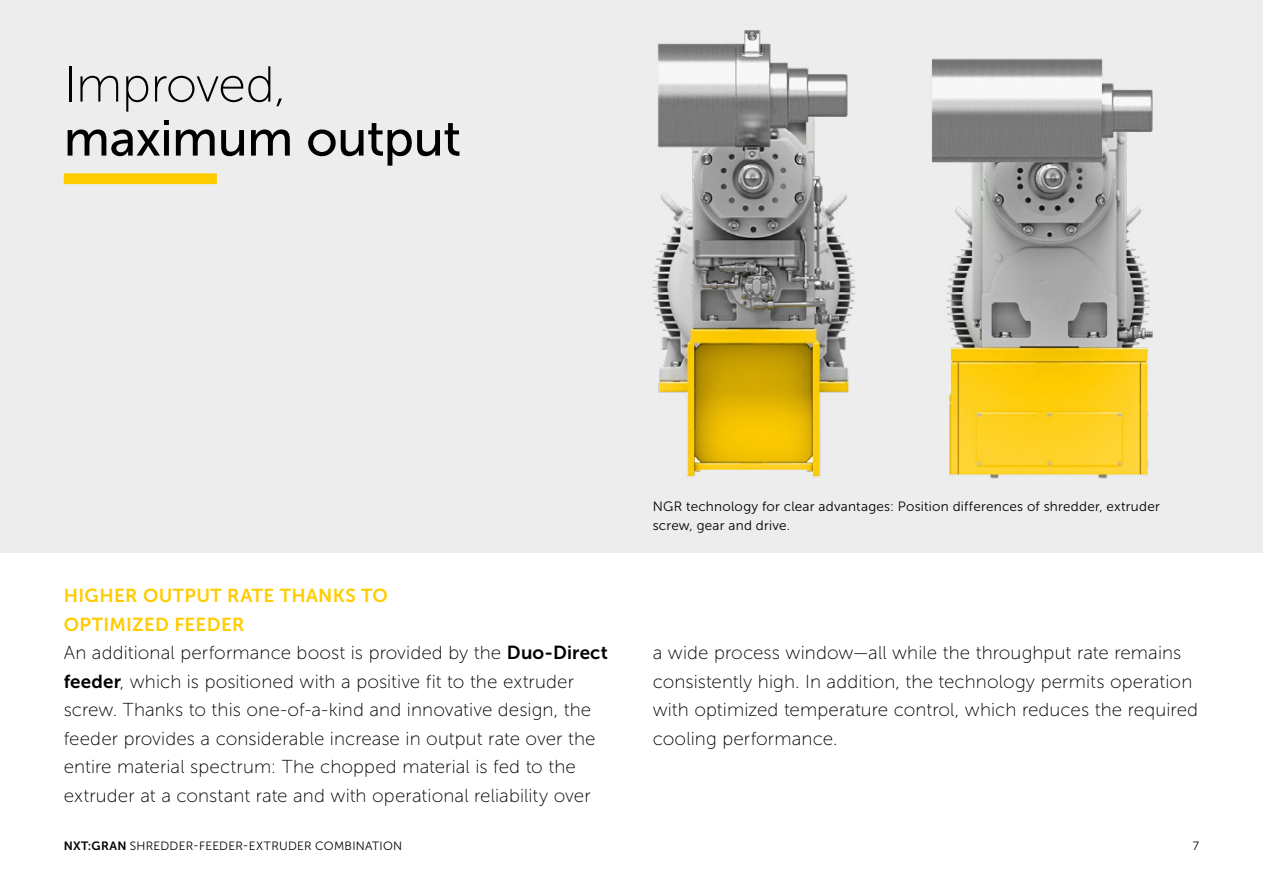
<style>
.page{position:relative;width:1263px;height:893px;background:#fff}
.page>*{position:absolute;margin:0;border:0;box-sizing:border-box;transform-origin:0 0}
.t1{font:50.4px "Museo Sans 500";letter-spacing:-.015em;color:#000}
.t2{font:50.4px "Museo Sans 100";letter-spacing:-.015em;color:#000}
.t3{font:18.75px/28.5px "Museo Sans 100";letter-spacing:.005em;color:#000}
.t4{font:18.75px/28.5px "Museo Sans 700";letter-spacing:.02em;color:#fc0}
.t5{font:13.5px/19.5px "Museo Sans 300";letter-spacing:.015em;color:#000}
.t6{font:12px "Museo Sans 300";letter-spacing:.025em;color:#000}
.s1{font-family:"Museo Sans 700"}
</style>
<div class="page">
<div style="left:0;top:0;width:1263px;height:553px;background:#ededed"></div>
<img style="left:652px;top:30px;width:501px;height:449px">
<div style="left:64px;top:173px;width:153px;height:11px;background:#fc0"></div>
<h1 class="t2" style="left:64px;top:58px;width:224px">Improved,</h1>
<h1 class="t1" style="left:64px;top:111px;width:399px">maximum output</h1>
<p class="t4" style="left:64px;top:581px;width:326px">HIGHER OUTPUT RATE THANKS TO<br>OPTIMIZED FEEDER</p>
<p class="t3" style="left:64px;top:639px;width:545px">An additional performance boost is provided by the <span class="s1">Duo-Direct feeder</span>, which is positioned with a positive fit to the extruder screw. Thanks to this one-of-a-kind and innovative design, the feeder provides a considerable increase in output rate over the entire material spectrum: The chopped material is fed to the extruder at a constant rate and with operational reliability over</p>
<p class="t5" style="left:653px;top:497px;width:509px">NGR technology for clear advantages: Position differences of shredder, extruder screw, gear and drive.</p>
<p class="t3" style="left:653px;top:639px;width:547px">a wide process window—all while the throughput rate remains consistently high. In addition, the technology permits operation with optimized temperature control, which reduces the required cooling performance.</p>
<p class="t6" style="left:64px;top:840px;width:340px"><span class="s1">NXT:GRAN</span> SHREDDER-FEEDER-EXTRUDER COMBINATION</p>
<p class="t6" style="left:1193px;top:840px;width:8px">7</p>
</div>
